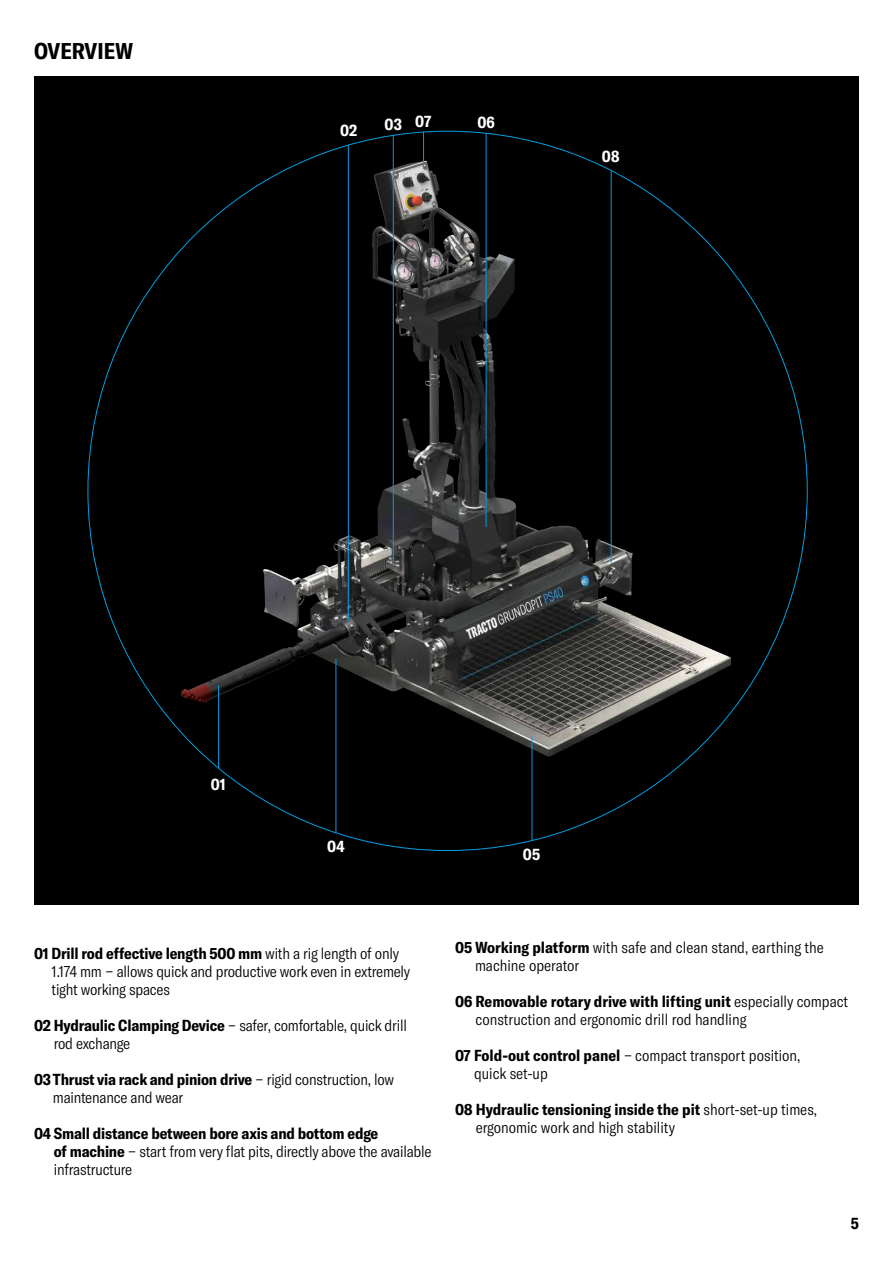
<style>
.page{position:relative;width:893px;height:1263px;background:#fff}
.page>*{position:absolute;margin:0;border:0;box-sizing:border-box;transform-origin:0 0}
.t1{font:700 condensed 22.5px "GT America";color:#000}
.t2{font:300 condensed 15.75px/18px "GT America";letter-spacing:-.015em;color:#000}
.t3{font:700 condensed 15.75px "GT America";letter-spacing:.01em;color:#fff}
.t4{font:700 condensed 15.75px "GT America";color:#000}
.s1{font-weight:700}
</style>
<div class="page">
<div style="left:34px;top:77px;width:825px;height:828px;background:#000"></div>
<img style="left:87px;top:130px;width:721px;height:710px">
<hr style="left:531px;top:737px;width:1px;height:103px;background:#009fe3">
<hr style="left:611px;top:171px;width:1px;height:392px;background:#009fe3">
<hr style="left:218px;top:685px;width:1px;height:83px;background:#009fe3">
<hr style="left:348px;top:145px;width:1px;height:476px;background:#009fe3">
<hr style="left:393px;top:135px;width:1px;height:428px;background:#009fe3">
<hr style="left:335px;top:659px;width:1px;height:174px;background:#009fe3">
<hr style="left:486px;top:133px;width:1px;height:394px;background:#009fe3">
<hr style="left:423px;top:132px;width:1px;height:37px;background:#009fe3">
<h1 class="t1" style="left:34px;top:37px;width:101px">OVERVIEW</h1>
<p class="t3" style="left:340px;top:121px;width:19px">02</p>
<p class="t3" style="left:385px;top:114px;width:19px">03</p>
<p class="t3" style="left:415px;top:111px;width:17px">07</p>
<p class="t3" style="left:477px;top:113px;width:19px">06</p>
<p class="t3" style="left:602px;top:146px;width:19px">08</p>
<p class="t3" style="left:211px;top:775px;width:17px">01</p>
<p class="t3" style="left:327px;top:836px;width:19px">04</p>
<p class="t3" style="left:523px;top:845px;width:19px">05</p>
<p class="t2" style="left:52px;top:944px;width:360px;text-indent:-18px"><span class="s1">01 Drill rod effective length 500 mm</span> with a rig length of only<br>1.174 mm − allows quick and productive work even in extremely tight working spaces</p>
<p class="t2" style="left:54px;top:1016px;width:355px;text-indent:-20px"><span class="s1">02 Hydraulic Clamping Device</span> − safer, comfortable, quick drill rod exchange</p>
<p class="t2" style="left:53px;top:1070px;width:343px;text-indent:-19px"><span class="s1">03 Thrust via rack and pinion drive</span> − rigid construction, low maintenance and wear</p>
<p class="t2" style="left:54px;top:1124px;width:379px;text-indent:-20px"><span class="s1">04 Small distance between bore axis and bottom edge<br>of machine</span> − start from very flat pits, directly above the available infrastructure</p>
<p class="t2" style="left:475px;top:939px;width:350px;text-indent:-20px"><span class="s1">05 Working platform</span> with safe and clean stand, earthing the machine operator</p>
<p class="t2" style="left:476px;top:993px;width:374px;text-indent:-21px"><span class="s1">06 Removable rotary drive with lifting unit</span> especially compact construction and ergonomic drill rod handling</p>
<p class="t2" style="left:474px;top:1047px;width:328px;text-indent:-19px"><span class="s1">07 Fold-out control panel</span> − compact transport position, quick set-up</p>
<p class="t2" style="left:476px;top:1101px;width:343px;text-indent:-21px"><span class="s1">08 Hydraulic tensioning inside the pit</span> short-set-up times, ergonomic work and high stability</p>
<p class="t4" style="left:851px;top:1214px;width:10px">5</p>
</div>
